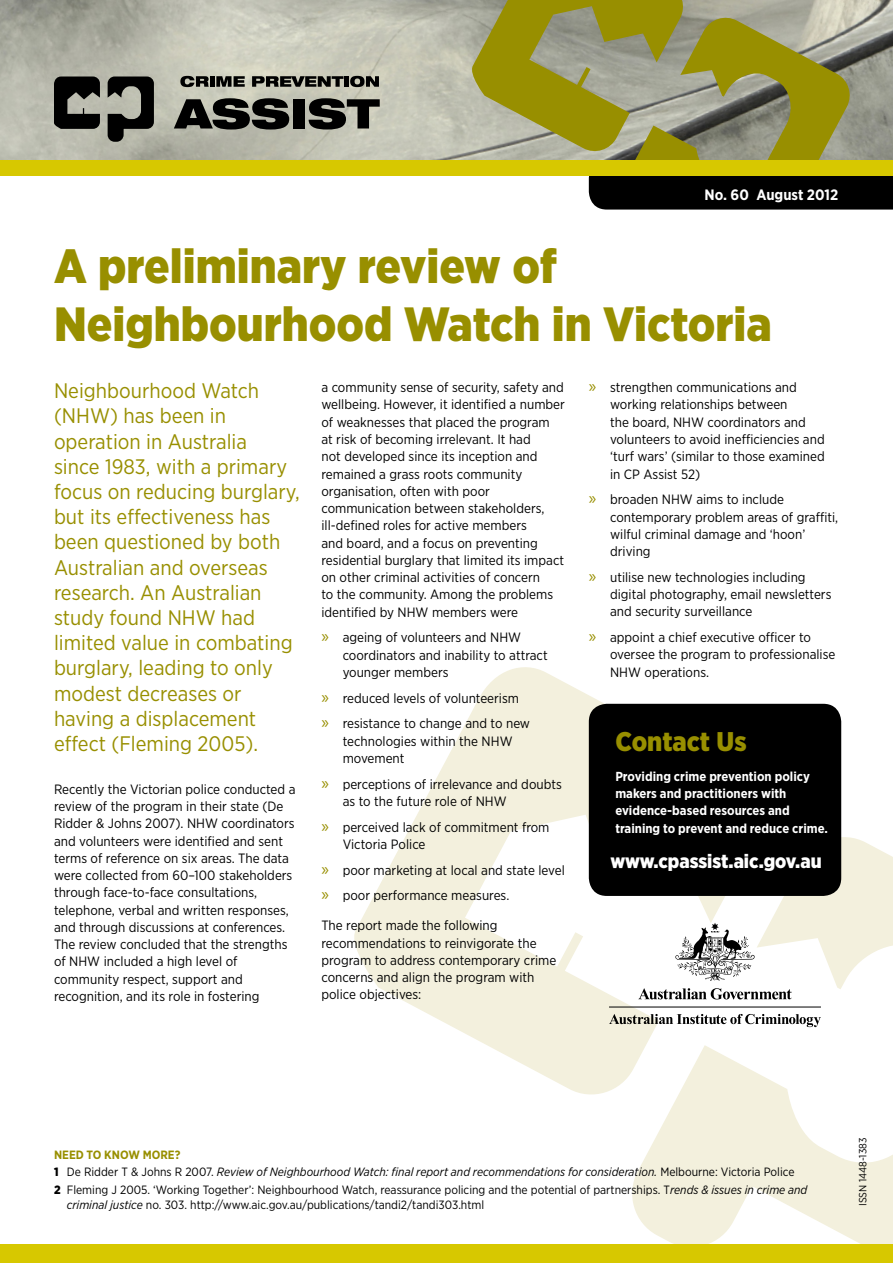
<style>
.page{position:relative;width:893px;height:1263px;background:#fff}
.page>*{position:absolute;margin:0;border:0;box-sizing:border-box;transform-origin:0 0}
.HA{font:900 48px/57.6px "Gotham Narrow";color:#988f00}
.t1{font:900 27px "Gotham Narrow";color:#988f00}
.Intro_Para{font:21px/25.2px "Gotham Narrow";color:#988f00}
.t2{font:900 19.5px "Gotham Narrow";color:#fff}
.t3{font:700 15px "Gotham Narrow";color:#fff}
.body_before_bullet{font:13.5px/17.2px "Gotham Narrow";color:#000}
.t4{font:700 13.05px/17.2px "Gotham Narrow";color:#fff}
.t5{font:12px/14.4px "Gotham Narrow";color:#000}
.t6{font:italic 12px "Gotham Narrow";color:#000}
.t7{font:700 12px "Gotham Narrow";color:#988f00}
.t8{font:10.5px "Gotham Narrow";color:#000}
.s1{font-family:"Myriad Pro";font-size:18px;color:#988f00}
.s2{font-weight:900;font-style:normal}
.s3{font-style:normal}
.s4{font-weight:900}
.s5{font-style:italic}
</style>
<div class="page">
<svg style="left:354px;top:667px;width:414px;height:428px"></svg>
<svg style="left:625px;top:830px;width:268px;height:414px"></svg>
<img style="left:0;top:0;width:468px;height:160px">
<svg style="left:468px;top:0;width:425px;height:210px;background:#8d8b57"></svg>
<svg style="left:180px;top:76px;width:29px;height:11px"></svg>
<hr style="left:210px;top:76px;width:4px;height:11px;background:#000">
<svg style="left:216px;top:76px;width:29px;height:11px"></svg>
<svg style="left:252px;top:76px;width:91px;height:11px"></svg>
<div style="left:344px;top:76px;width:5px;height:11px;background:#000"></div>
<svg style="left:350px;top:76px;width:29px;height:11px"></svg>
<svg style="left:174px;top:98px;width:115px;height:32px;background:#444540"></svg>
<div style="left:293px;top:99px;width:12px;height:29px;background:#000"></div>
<svg style="left:309px;top:98px;width:71px;height:32px;background:#52524c"></svg>
<svg style="left:54px;top:77px;width:46px;height:52px;background:#31312e"></svg>
<svg style="left:108px;top:77px;width:46px;height:65px;background:#4f504a"></svg>
<div style="left:0;top:160px;width:893px;height:15px;background:#d7c800"></div>
<div style="left:0;top:1244px;width:893px;height:19px;background:#d7c800"></div>
<div style="left:589px;top:704px;width:252px;height:192px;background:#000;border-radius:18px"></div>
<svg style="left:638px;top:988px;width:154px;height:11px"></svg>
<svg style="left:675px;top:923px;width:80px;height:58px"></svg>
<hr style="left:609px;top:1007px;width:212px;height:1px;background:#000">
<svg style="left:609px;top:1014px;width:212px;height:13px"></svg>
<p class="t3" style="left:704px;top:185px;width:135px">No. 60 August 2012</p>
<p class="HA" style="left:54px;top:237px;width:719px">A preliminary review of<br>Neighbourhood Watch in Victoria</p>
<p class="Intro_Para" style="left:54px;top:378px;width:247px">Neighbourhood Watch (NHW) has been in operation in Australia<br>since 1983, with a primary focus on reducing burglary, but its effectiveness has been questioned by both<br>Australian and overseas research. An Australian study found NHW had limited value in combating burglary, leading to only modest decreases or having a displacement effect (Fleming 2005).</p>
<p class="body_before_bullet" style="left:54px;top:780px;width:243px">Recently the Victorian police conducted a review of the program in their state (De Ridder &amp; Johns 2007). NHW coordinators and volunteers were identified and sent terms of reference on six areas. The data were collected from 60–100 stakeholders through face-to-face consultations, telephone, verbal and written responses, and through discussions at conferences.<br>The review concluded that the strengths of NHW included a high level of community respect, support and recognition, and its role in fostering</p>
<p class="body_before_bullet" style="left:321px;top:379px;width:245px">a community sense of security, safety and wellbeing. However, it identified a number of weaknesses that placed the program<br>at risk of becoming irrelevant. It had<br>not developed since its inception and remained a grass roots community organisation, often with poor communication between stakeholders, ill-defined roles for active members<br>and board, and a focus on preventing residential burglary that limited its impact on other criminal activities of concern<br>to the community. Among the problems identified by NHW members were</p>
<p class="body_before_bullet" style="left:343px;top:629px;width:206px;text-indent:-21px"><span class="s1">»</span> ageing of volunteers and NHW coordinators and inability to attract younger members</p>
<p class="body_before_bullet" style="left:321px;top:689px;width:199px"><span class="s1">»</span> reduced levels of volunteerism</p>
<p class="body_before_bullet" style="left:343px;top:715px;width:189px;text-indent:-21px"><span class="s1">»</span> resistance to change and to new technologies within the NHW movement</p>
<p class="body_before_bullet" style="left:343px;top:775px;width:221px;text-indent:-21px"><span class="s1">»</span> perceptions of irrelevance and doubts as to the future role of NHW</p>
<p class="body_before_bullet" style="left:343px;top:818px;width:208px;text-indent:-21px"><span class="s1">»</span> perceived lack of commitment from<br>Victoria Police</p>
<p class="body_before_bullet" style="left:321px;top:861px;width:245px"><span class="s1">»</span> poor marketing at local and state level</p>
<p class="body_before_bullet" style="left:321px;top:887px;width:189px"><span class="s1">»</span> poor performance measures.</p>
<p class="body_before_bullet" style="left:321px;top:917px;width:236px">The report made the following recommendations to reinvigorate the program to address contemporary crime concerns and align the program with police objectives:</p>
<p class="body_before_bullet" style="left:610px;top:379px;width:216px;text-indent:-21px"><span class="s1">»</span> strengthen communications and working relationships between<br>the board, NHW coordinators and volunteers to avoid inefficiencies and ‘turf wars’ (similar to those examined in CP Assist 52)</p>
<p class="body_before_bullet" style="left:610px;top:491px;width:230px;text-indent:-21px"><span class="s1">»</span> broaden NHW aims to include contemporary problem areas of graffiti, wilful criminal damage and ‘hoon’ driving</p>
<p class="body_before_bullet" style="left:610px;top:568px;width:223px;text-indent:-21px"><span class="s1">»</span> utilise new technologies including digital photography, email newsletters and security surveillance</p>
<p class="body_before_bullet" style="left:610px;top:628px;width:227px;text-indent:-21px"><span class="s1">»</span> appoint a chief executive officer to oversee the program to professionalise<br>NHW operations.</p>
<p class="t1" style="left:615px;top:724px;width:133px">Contact Us</p>
<p class="t4" style="left:615px;top:768px;width:214px">Providing crime prevention policy makers and practitioners with evidence-based resources and training to prevent and reduce crime.</p>
<p class="t2" style="left:610px;top:848px;width:213px">www.cpassist.aic.gov.au</p>
<p class="t7" style="left:54px;top:1147px;width:128px">NEED TO KNOW MORE?</p>
<p class="t6" style="left:54px;top:1164px;width:742px"><span class="s2">1</span> <span class="s3">De Ridder T &amp; Johns R 2007.</span> Review of Neighbourhood Watch: final report and recommendations for consideration. <span class="s3">Melbourne: Victoria Police</span></p>
<p class="t5" style="left:67px;top:1183px;width:742px;text-indent:-13px"><span class="s4">2</span> Fleming J 2005. ‘Working Together’: Neighbourhood Watch, reassurance policing and the potential of partnerships. T<span class="s5">rends &amp; issues in crime and criminal justice</span> no. 303. http://www.aic.gov.au/publications/tandi2/tandi303.html</p>
<p class="t8" style="left:856px;top:1206px;width:70px;rotate:-90deg">ISSN 1448-1383</p>
</div>
